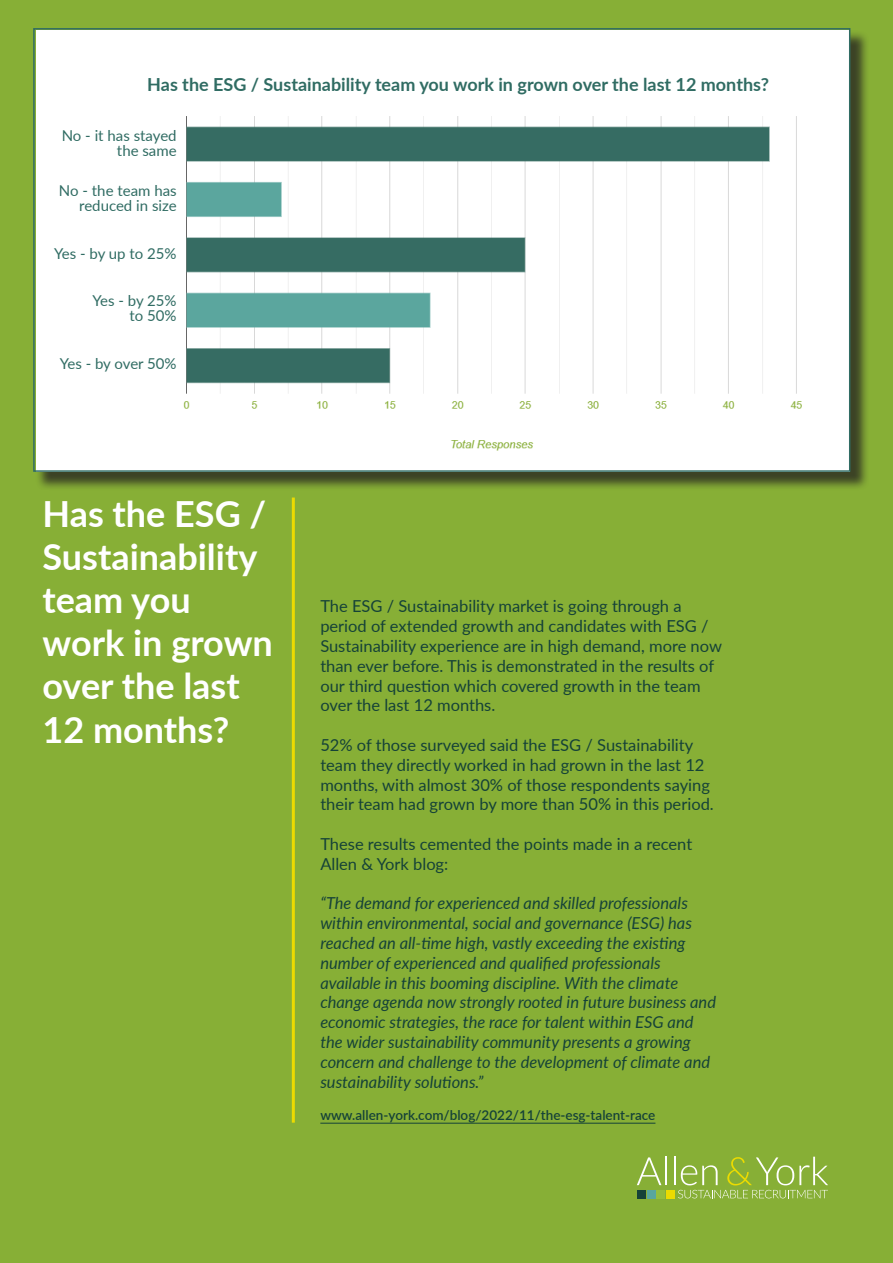
<style>
.page{position:relative;width:893px;height:1263px;background:#87af36}
.page>*{position:absolute;margin:0;border:0;box-sizing:border-box;transform-origin:0 0}
.t1{font:700 36px/43.2px "Lato";color:#fff}
.t2{font:700 18px "Lato";color:#306c63}
.t3{font:16.5px/19.8px "Lato";color:#154238}
.t4{font:italic 16.5px/19.8px "Lato";color:#154238}
.t5{font:15px/15px "Lato";color:#306c63;text-align:right}
.t6{font:600 13.5px "Lato";color:#154238}
</style>
<div class="page">
<svg style="left:637px;top:1157px;width:24px;height:28px"></svg>
<hr style="left:665px;top:1157px;width:2px;height:28px;background:#fff">
<div style="left:637px;top:1190px;width:9px;height:9px;background:#154238"></div>
<div style="left:647px;top:1190px;width:9px;height:9px;background:#58a69e"></div>
<div style="left:656px;top:1190px;width:9px;height:9px;background:#94be3d"></div>
<div style="left:666px;top:1190px;width:9px;height:9px;background:#ebdb01"></div>
<svg style="left:674px;top:1157px;width:154px;height:41px"></svg>
<hr style="left:320px;top:1123px;width:335px;height:1px;background:#154238">
<div style="left:35px;top:30px;width:834px;height:460px;background:#231f20;opacity:.75"></div>
<img style="left:36px;top:31px;width:811px;height:438px">
<div style="left:33px;top:28px;width:817px;height:444px;border:2px solid #306c63"></div>
<hr style="left:292px;top:497px;width:3px;height:626px;background:#ebdb01">
<div style="left:48px;top:117px;width:137px;height:50px;background:#fff"></div>
<div style="left:48px;top:173px;width:137px;height:49px;background:#fff"></div>
<div style="left:48px;top:228px;width:137px;height:50px;background:#fff"></div>
<div style="left:48px;top:283px;width:137px;height:49px;background:#fff"></div>
<div style="left:48px;top:338px;width:137px;height:50px;background:#fff"></div>
<div style="left:136px;top:62px;width:653px;height:43px;background:#fff"></div>
<p class="t2" style="left:147px;top:71px;width:623px">Has the ESG / Sustainability team you work in grown over the last 12 months?</p>
<p class="t5" style="left:62px;top:127px;width:116px">No - it has stayed the same</p>
<p class="t5" style="left:59px;top:183px;width:119px">No - the team has reduced in size</p>
<p class="t5" style="left:54px;top:246px;width:124px">Yes - by up to 25%</p>
<p class="t5" style="left:92px;top:292px;width:86px">Yes - by 25%</p>
<p class="t5" style="left:130px;top:307px;width:49px">to 50%</p>
<p class="t5" style="left:60px;top:355px;width:118px">Yes - by over 50%</p>
<p class="t1" style="left:43px;top:490px;width:232px">Has the ESG /<br>Sustainability team you work in grown over the last<br>12 months?</p>
<p class="t3" style="left:320px;top:596px;width:403px">The ESG / Sustainability market is going through a period of extended growth and candidates with ESG / Sustainability experience are in high demand, more now than ever before. This is demonstrated in the results of our third question which covered growth in the team over the last 12 months.</p>
<p class="t3" style="left:320px;top:734px;width:395px">52% of those surveyed said the ESG / Sustainability team they directly worked in had grown in the last 12 months, with almost 30% of those respondents saying their team had grown by more than 50% in this period.</p>
<p class="t3" style="left:320px;top:833px;width:373px">These results cemented the points made in a recent<br>Allen &amp; York blog:</p>
<p class="t4" style="left:320px;top:893px;width:397px">“The demand for experienced and skilled professionals within environmental, social and governance (ESG) has reached an all-time high, vastly exceeding the existing number of experienced and qualified professionals available in this booming discipline. With the climate change agenda now strongly rooted in future business and economic strategies, the race for talent within ESG and the wider sustainability community presents a growing concern and challenge to the development of climate and sustainability solutions.”</p>
<p class="t6" style="left:320px;top:1105px;width:337px">www.allen-york.com/blog/2022/11/the-esg-talent-race</p>
</div>
